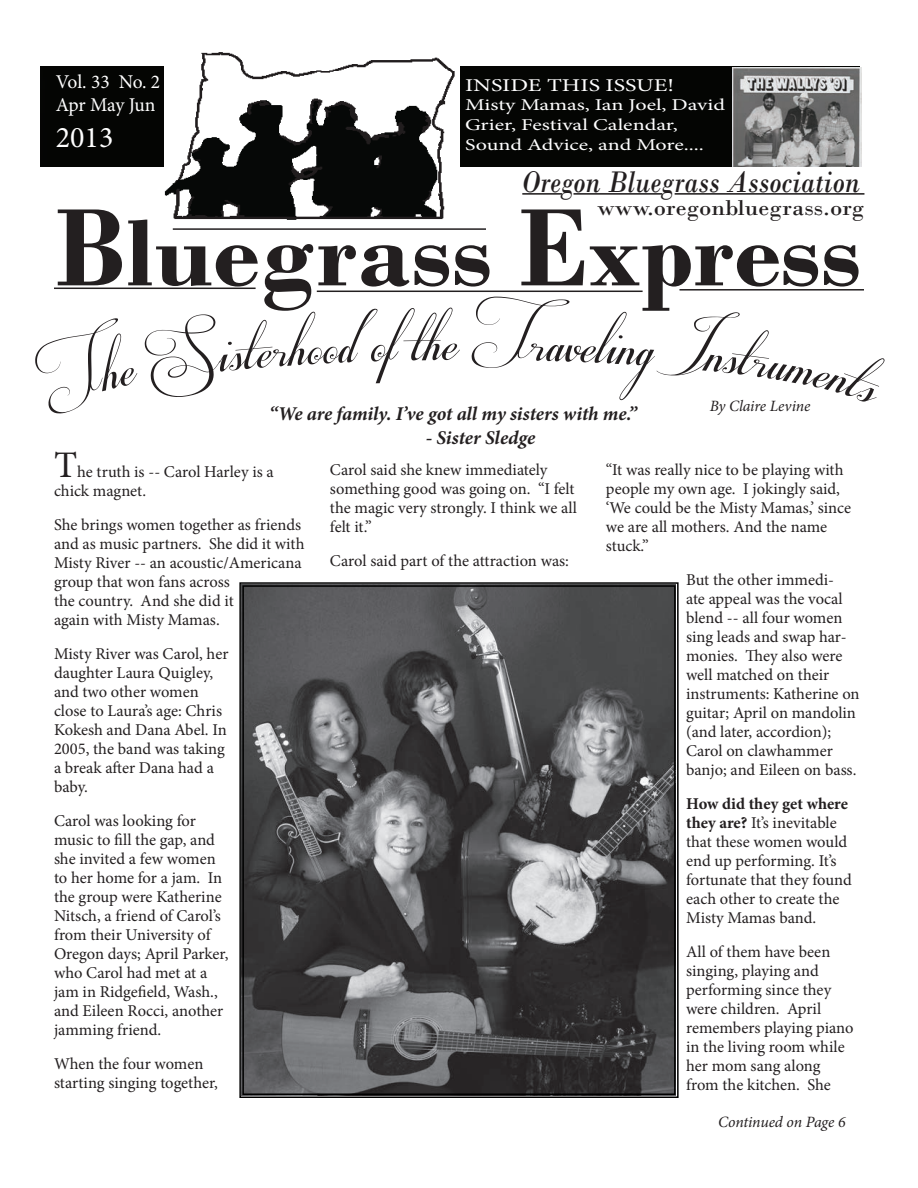
<style>
.page{position:relative;width:918px;height:1188px;background:#fff}
.page>*{position:absolute;margin:0;border:0;box-sizing:border-box;transform-origin:0 0}
.t1{font:700 99px "Bodoni";color:#231f20;scale:1.09 1}
.t2{font:58.65px "Respective";color:#231f20;scale:1.24 1}
.t3{font:37.5px "Minion Pro";color:#231f20}
.t4{font:italic 31.35px "Bodoni";color:#231f20;scale:.9 1}
.t5{font:30px "Minion Pro";color:#fff}
.t6{font:22.5px "Bodoni";color:#231f20;scale:1.12 1}
.t7{font:italic 700 19.5px "Minion Pro";letter-spacing:-.005em;color:#231f20}
.t8{font:19.5px/23.4px "Minion Pro";letter-spacing:-.02em;color:#fff}
.t9{font:18px "Minion Pro";color:#fff;scale:1.34 1}
.t10{font:16.5px/18.9px "Minion Pro";letter-spacing:-.005em;color:#231f20}
.t11{font:16.5px/19.8px "Minion Pro";letter-spacing:-.005em;color:#fff;scale:1.34 1}
.t12{font:italic 15.75px "Minion Pro";letter-spacing:-.01em;color:#231f20}
.s1{font-size:115.8px}
.s2{font-weight:700}
</style>
<div class="page">
<hr style="left:522px;top:193px;width:40px;height:2px;background:#231f20">
<hr style="left:574px;top:193px;width:88px;height:2px;background:#231f20">
<hr style="left:675px;top:193px;width:189px;height:2px;background:#231f20">
<div style="left:40px;top:67px;width:693px;height:100px;background:#040503"></div>
<hr style="left:54px;top:288px;width:202px;height:1px;background:#231f20">
<hr style="left:680px;top:289px;width:184px;height:2px;background:#231f20">
<hr style="left:317px;top:291px;width:326px;height:1px;background:#231f20">
<hr style="left:173px;top:228px;width:313px;height:2px;background:#231f20">
<img style="left:733px;top:67px;width:129px;height:100px">
<img style="left:164px;top:52px;width:296px;height:168px">
<svg style="left:239px;top:582px;width:440px;height:516px;background:#555557"></svg>
<p class="t8" style="left:56px;top:70px;width:106px">Vol. 33 No. 2<br>Apr May Jun</p>
<h3 class="t5" style="left:56px;top:118px;width:59px">2013</h3>
<p class="t9" style="left:465px;top:73px;width:158px">INSIDE THIS ISSUE!</p>
<p class="t11" style="left:465px;top:95px;width:196px">Misty Mamas, Ian Joel, David<br>Grier, Festival Calendar,<br>Sound Advice, and More....</p>
<h3 class="t4" style="left:522px;top:163px;width:377px">Oregon Bluegrass Association</h3>
<h3 class="t6" style="left:597px;top:194px;width:240px">www.oregonbluegrass.org</h3>
<h1 class="t1" style="left:56px;top:195px;width:740px"><span class="s1">B</span>luegrass <span class="s1">E</span>xpress</h1>
<h2 class="t2" style="left:444px;top:306px;width:14px">e</h2>
<p class="t7" style="left:269px;top:400px;width:369px">“We are family. I’ve got all my sisters with me.”</p>
<p class="t7" style="left:426px;top:424px;width:111px">- Sister Sledge</p>
<p class="t12" style="left:710px;top:395px;width:102px">By Claire Levine</p>
<h3 class="t3" style="left:54px;top:440px;width:25px">T</h3>
<p class="t10" style="left:54px;top:463px;width:221px;text-indent:23px">he truth is -- Carol Harley is a chick magnet.</p>
<p class="t10" style="left:54px;top:516px;width:252px">She brings women together as friends and as music partners. She did it with<br>Misty River -- an acoustic/Americana group that won fans across<br>the country. And she did it<br>again with Misty Mamas.</p>
<p class="t10" style="left:54px;top:644px;width:176px">Misty River was Carol, her daughter Laura Quigley, and two other women close to Laura’s age: Chris<br>Kokesh and Dana Abel. In<br>2005, the band was taking a break after Dana had a baby.</p>
<p class="t10" style="left:54px;top:811px;width:176px">Carol was looking for music to fill the gap, and she invited a few women to her home for a jam. In the group were Katherine<br>Nitsch, a friend of Carol’s from their University of<br>Oregon days; April Parker, who Carol had met at a jam in Ridgefield, Wash., and Eileen Rocci, another jamming friend.</p>
<p class="t10" style="left:54px;top:1054px;width:166px">When the four women starting singing together,</p>
<p class="t10" style="left:330px;top:461px;width:248px">Carol said she knew immediately something good was going on. “I felt the magic very strongly. I think we all felt it.”</p>
<p class="t10" style="left:330px;top:552px;width:241px">Carol said part of the attraction was:</p>
<p class="t10" style="left:606px;top:461px;width:247px">“It was really nice to be playing with people my own age. I jokingly said, ‘We could be the Misty Mamas,’ since we are all mothers. And the name stuck.”</p>
<p class="t10" style="left:686px;top:571px;width:175px">But the other immedi-<br>ate appeal was the vocal blend -- all four women sing leads and swap har&shy;monies. They also were well matched on their instruments: Katherine on guitar; April on mandolin (and later, accordion);<br>Carol on clawhammer banjo; and Eileen on bass.</p>
<p class="t10" style="left:686px;top:794px;width:167px"><span class="s2">How did they get where they are?</span> It’s inevitable that these women would end up performing. It’s fortunate that they found each other to create the<br>Misty Mamas band.</p>
<p class="t10" style="left:686px;top:942px;width:169px">All of them have been singing, playing and performing since they were children. April remembers playing piano in the living room while her mom sang along from the kitchen. She</p>
<p class="t12" style="left:718px;top:1112px;width:129px">Continued on Page 6</p>
</div>
